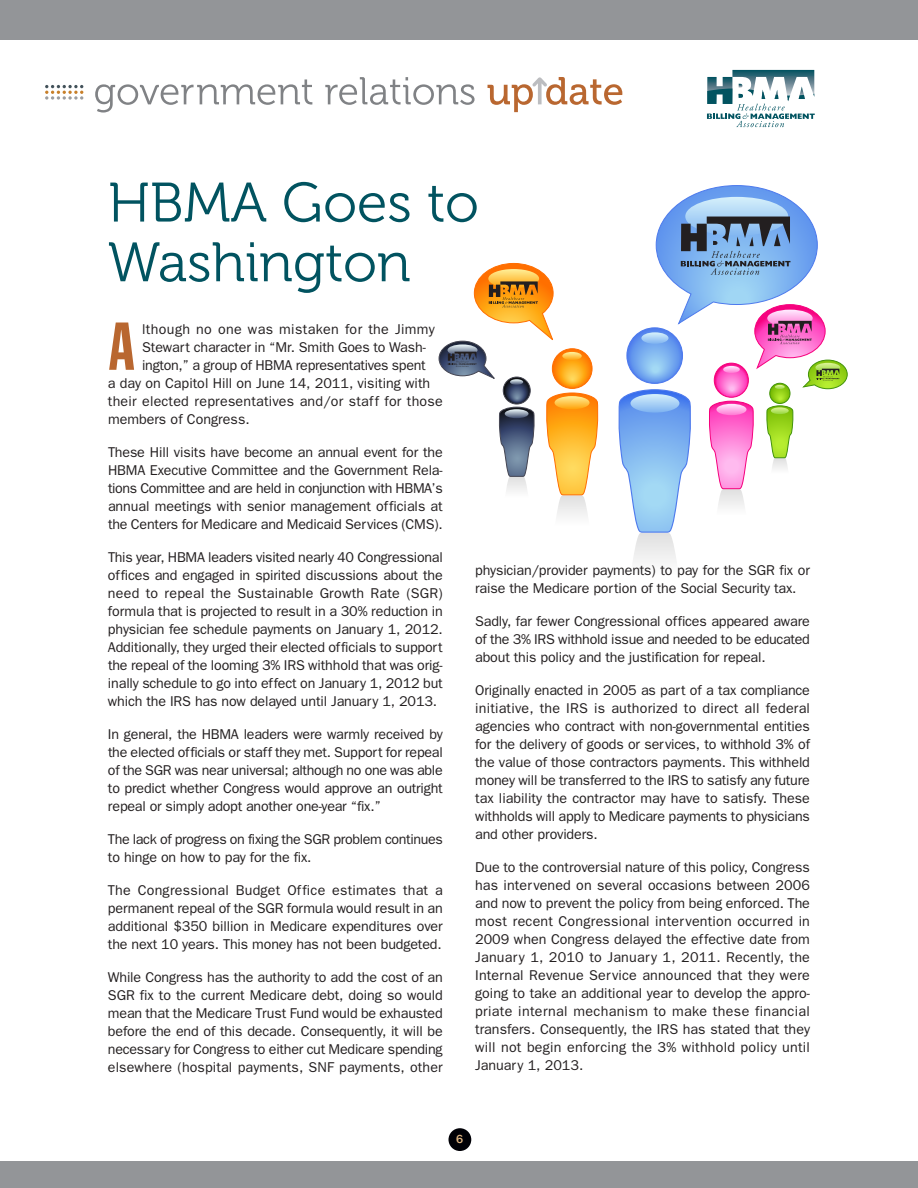
<style>
.page{position:relative;width:918px;height:1188px;background:#fff}
.page>*{position:absolute;margin:0;border:0;box-sizing:border-box;transform-origin:0 0}
.t1{font:66.45px "Franklin Gothic Extra Cond";color:#b96730}
.t2{font:55.5px/59.7px "Museo 300";color:#015360}
.t3{font:14.25px/18px "Franklin Gothic";letter-spacing:-.01em;color:#231f20;text-align:justify}
.t4{font:14.25px "Franklin Gothic";letter-spacing:.015em;color:#231f20}
.t5{font:14.25px "Franklin Gothic";letter-spacing:.025em;color:#231f20}
.t6{font:500 12px "Franklin Gothic";color:#e2b886}
</style>
<div class="page">
<svg style="left:552px;top:349px;width:40px;height:39px"></svg>
<div style="left:552px;top:348px;width:40px;height:41px;border:1px solid #ff6e00;border-radius:50%"></div>
<svg style="left:562px;top:352px;width:20px;height:8px"></svg>
<svg style="left:546px;top:392px;width:53px;height:124px"></svg>
<svg style="left:555px;top:396px;width:35px;height:13px"></svg>
<svg style="left:503px;top:377px;width:27px;height:27px"></svg>
<div style="left:503px;top:377px;width:28px;height:27px;border:1px solid #444552;border-radius:50%"></div>
<svg style="left:499px;top:407px;width:36px;height:84px"></svg>
<svg style="left:505px;top:409px;width:24px;height:9px"></svg>
<svg style="left:618px;top:185px;width:230px;height:377px"></svg>
<svg style="left:439px;top:263px;width:115px;height:122px"></svg>
<div style="left:0;top:1161px;width:918px;height:27px;background:#939598"></div>
<div style="left:449px;top:1128px;width:22px;height:23px;background:#000006;border-radius:50%"></div>
<div style="left:0;top:0;width:918px;height:40px;background:#939598"></div>
<svg style="left:707px;top:70px;width:108px;height:57px"></svg>
<svg style="left:45px;top:85px;width:38px;height:15px"></svg>
<svg style="left:95px;top:79px;width:217px;height:34px"></svg>
<svg style="left:325px;top:77px;width:150px;height:28px"></svg>
<svg style="left:488px;top:77px;width:134px;height:35px"></svg>
<h2 class="t2" style="left:108px;top:178px;width:372px">HBMA Goes to<br>Washington</h2>
<p class="t5" style="left:142px;top:321px;width:294px">lthough no one was mistaken for the Jimmy</p>
<p class="t3" style="left:142px;top:338px;width:285px">Stewart character in “Mr. Smith Goes to Wash-</p>
<p class="t3" style="left:142px;top:356px;width:285px">ington,” a group of HBMA representatives spent</p>
<p class="t3" style="left:108px;top:374px;width:324px">a day on Capitol Hill on June 14, 2011, visiting with</p>
<p class="t4" style="left:108px;top:393px;width:336px">their elected representatives and/or staff for those</p>
<p class="t3" style="left:108px;top:410px;width:143px">members of Congress.</p>
<p class="t3" style="left:108px;top:443px;width:336px">These Hill visits have become an annual event for the HBMA Executive Committee and the Government Rela&shy;tions Committee and are held in conjunction with HBMA’s annual meetings with senior management officials at the Centers for Medicare and Medicaid Services (CMS).</p>
<p class="t3" style="left:108px;top:548px;width:336px">This year, HBMA leaders visited nearly 40 Congressional offices and engaged in spirited discussions about the need to repeal the Sustainable Growth Rate (SGR) formula that is projected to result in a 30% reduction in physician fee schedule payments on January 1, 2012.<br>Additionally, they urged their elected officials to support the repeal of the looming 3% IRS withhold that was orig&shy;inally schedule to go into effect on January 1, 2012 but which the IRS has now delayed until January 1, 2013.</p>
<p class="t3" style="left:108px;top:725px;width:336px">In general, the HBMA leaders were warmly received by the elected officials or staff they met. Support for repeal of the SGR was near universal; although no one was able to predict whether Congress would approve an outright repeal or simply adopt another one-year “fix.”</p>
<p class="t3" style="left:108px;top:830px;width:336px">The lack of progress on fixing the SGR problem continues to hinge on how to pay for the fix.</p>
<p class="t3" style="left:108px;top:881px;width:336px">The Congressional Budget Office estimates that a permanent repeal of the SGR formula would result in an additional $350 billion in Medicare expenditures over the next 10 years. This money has not been budgeted.</p>
<p class="t3" style="left:108px;top:968px;width:336px">While Congress has the authority to add the cost of an SGR fix to the current Medicare debt, doing so would mean that the Medicare Trust Fund would be exhausted before the end of this decade. Consequently, it will be necessary for Congress to either cut Medicare spending elsewhere (hospital payments, SNF payments, other</p>
<h1 class="t1" style="left:109px;top:322px;width:27px">A</h1>
<p class="t3" style="left:475px;top:562px;width:336px">physician/provider payments) to pay for the SGR fix or raise the Medicare portion of the Social Security tax.</p>
<p class="t3" style="left:475px;top:613px;width:336px">Sadly, far fewer Congressional offices appeared aware of the 3% IRS withhold issue and needed to be educated about this policy and the justification for repeal.</p>
<p class="t3" style="left:475px;top:682px;width:336px">Originally enacted in 2005 as part of a tax compliance initiative, the IRS is authorized to direct all federal agencies who contract with non-governmental entities for the delivery of goods or services, to withhold 3% of the value of those contractors payments. This withheld money will be transferred to the IRS to satisfy any future tax liability the contractor may have to satisfy. These withholds will apply to Medicare payments to physicians and other providers.</p>
<p class="t3" style="left:475px;top:859px;width:336px">Due to the controversial nature of this policy, Congress has intervened on several occasions between 2006 and now to prevent the policy from being enforced. The most recent Congressional intervention occurred in 2009 when Congress delayed the effective date from January 1, 2010 to January 1, 2011. Recently, the Internal Revenue Service announced that they were going to take an additional year to develop the appro&shy;priate internal mechanism to make these financial transfers. Consequently, the IRS has stated that they will not begin enforcing the 3% withhold policy until January 1, 2013.</p>
<p class="t6" style="left:456px;top:1132px;width:9px">6</p>
</div>
